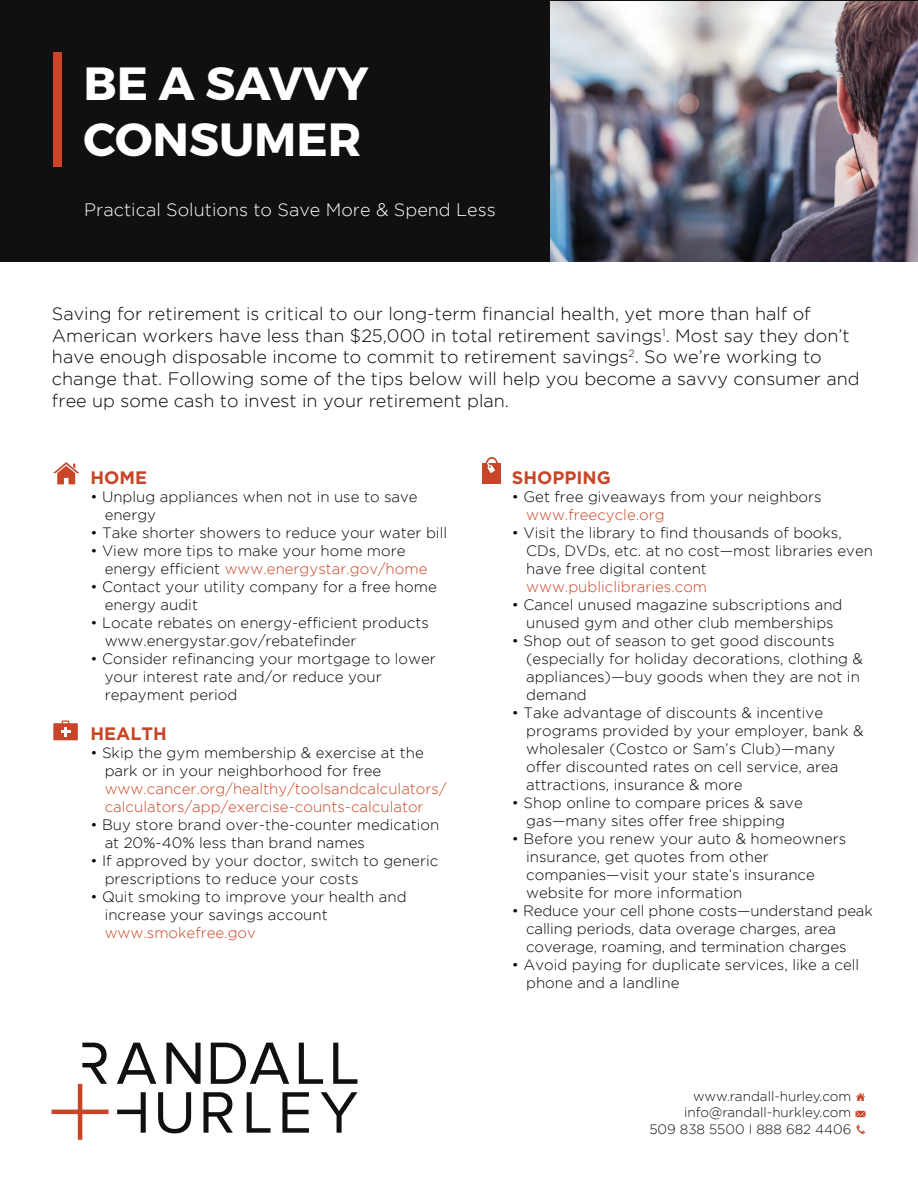
<style>
.page{position:relative;width:918px;height:1188px;background:#fff}
.page>*{position:absolute;margin:0;border:0;box-sizing:border-box;transform-origin:0 0}
.t1{font:700 46.5px/55.8px "Montserrat";color:#fff}
.t2{font:300 18px/21.6px "Gotham";color:#040503}
.t3{font:300 18px "Gotham";color:#fff}
.t4{font:700 18px "Gotham";color:#c84627}
.t5{font:300 15px/18px "Gotham";color:#040503}
.t6{font:300 15px/18px "Gotham";color:#c84627}
.t7{font:300 13.5px/16.5px "Gotham";color:#0f100f;text-align:right}
.s1{color:#c84627}
</style>
<div class="page">
<div style="left:0;top:0;width:918px;height:262px;background:#0f100f"></div>
<svg style="left:117px;top:1043px;width:39px;height:41px"></svg>
<svg style="left:166px;top:1043px;width:35px;height:41px"></svg>
<svg style="left:211px;top:1043px;width:78px;height:41px"></svg>
<svg style="left:299px;top:1043px;width:24px;height:41px"></svg>
<svg style="left:333px;top:1043px;width:24px;height:41px"></svg>
<svg style="left:158px;top:1092px;width:33px;height:41px"></svg>
<svg style="left:204px;top:1092px;width:29px;height:41px"></svg>
<svg style="left:247px;top:1092px;width:23px;height:41px"></svg>
<svg style="left:282px;top:1092px;width:27px;height:41px"></svg>
<svg style="left:321px;top:1092px;width:36px;height:41px"></svg>
<svg style="left:117px;top:1092px;width:29px;height:41px"></svg>
<svg style="left:52px;top:1043px;width:57px;height:97px"></svg>
<svg style="left:855px;top:1111px;width:11px;height:6px"></svg>
<svg style="left:856px;top:1125px;width:9px;height:9px"></svg>
<svg style="left:856px;top:1093px;width:9px;height:8px"></svg>
<div style="left:53px;top:53px;width:9px;height:114px;background:#c84627"></div>
<img style="left:551px;top:1px;width:367px;height:261px">
<svg style="left:53px;top:720px;width:25px;height:20px"></svg>
<svg style="left:53px;top:462px;width:27px;height:22px"></svg>
<div style="left:482px;top:463px;width:19px;height:21px;background:#c84627"></div>
<svg style="left:485px;top:457px;width:13px;height:16px"></svg>
<h1 class="t1" style="left:84px;top:56px;width:286px">BE A SAVVY<br>CONSUMER</h1>
<p class="t3" style="left:84px;top:199px;width:413px">Practical Solutions to Save More &amp; Spend Less</p>
<p class="t2" style="left:52px;top:303px;width:809px">Saving for retirement is critical to our long-term financial health, yet more than half of American workers have less than $25,000 in total retirement savings<sup>1</sup>. Most say they don’t have enough disposable income to commit to retirement savings<sup>2</sup>. So we’re working to change that. Following some of the tips below will help you become a savvy consumer and free up some cash to invest in your retirement plan.</p>
<p class="t4" style="left:90px;top:467px;width:58px">HOME</p>
<p class="t5" style="left:105px;top:488px;width:314px;text-indent:-14px">• Unplug appliances when not in use to save energy</p>
<p class="t5" style="left:90px;top:524px;width:358px">• Take shorter showers to reduce your water bill</p>
<p class="t5" style="left:105px;top:542px;width:324px;text-indent:-14px">• View more tips to make your home more energy efficient <span class="s1">www.energystar.gov/home</span></p>
<p class="t5" style="left:105px;top:578px;width:334px;text-indent:-14px">• Contact your utility company for a free home energy audit</p>
<p class="t5" style="left:105px;top:614px;width:326px;text-indent:-14px">• Locate rebates on energy-efficient products www.energystar.gov/rebatefinder</p>
<p class="t5" style="left:105px;top:650px;width:333px;text-indent:-14px">• Consider refinancing your mortgage to lower your interest rate and/or reduce your repayment period</p>
<p class="t4" style="left:90px;top:723px;width:78px">HEALTH</p>
<p class="t5" style="left:105px;top:743px;width:321px;text-indent:-14px">• Skip the gym membership &amp; exercise at the park or in your neighborhood for free</p>
<p class="t6" style="left:105px;top:779px;width:343px">www.cancer.org/healthy/toolsandcalculators/ calculators/app/exercise-counts-calculator</p>
<p class="t5" style="left:105px;top:815px;width:336px;text-indent:-14px">• Buy store brand over-the-counter medication at 20%-40% less than brand names</p>
<p class="t5" style="left:105px;top:851px;width:335px;text-indent:-14px">• If approved by your doctor, switch to generic prescriptions to reduce your costs</p>
<p class="t5" style="left:105px;top:887px;width:303px;text-indent:-14px">• Quit smoking to improve your health and increase your savings account</p>
<p class="t6" style="left:105px;top:923px;width:153px">www.smokefree.gov</p>
<p class="t4" style="left:512px;top:467px;width:100px">SHOPPING</p>
<p class="t5" style="left:512px;top:488px;width:311px">• Get free giveaways from your neighbors</p>
<p class="t6" style="left:526px;top:506px;width:140px">www.freecycle.org</p>
<p class="t5" style="left:526px;top:524px;width:348px;text-indent:-14px">• Visit the library to find thousands of books,<br>CDs, DVDs, etc. at no cost—most libraries even have free digital content</p>
<p class="t6" style="left:526px;top:578px;width:183px">www.publiclibraries.com</p>
<p class="t5" style="left:512px;top:596px;width:332px;text-align:center">• Cancel unused magazine subscriptions and unused gym and other club memberships</p>
<p class="t5" style="left:526px;top:632px;width:338px;text-indent:-14px">• Shop out of season to get good discounts (especially for holiday decorations, clothing &amp; appliances)—buy goods when they are not in demand</p>
<p class="t5" style="left:526px;top:704px;width:339px;text-indent:-14px">• Take advantage of discounts &amp; incentive programs provided by your employer, bank &amp; wholesaler (Costco or Sam’s Club)—many offer discounted rates on cell service, area attractions, insurance &amp; more</p>
<p class="t5" style="left:512px;top:794px;width:292px;text-align:center">• Shop online to compare prices &amp; save gas—many sites offer free shipping</p>
<p class="t5" style="left:526px;top:830px;width:322px;text-indent:-14px">• Before you renew your auto &amp; homeowners insurance, get quotes from other companies—visit your state’s insurance website for more information</p>
<p class="t5" style="left:526px;top:902px;width:348px;text-indent:-14px">• Reduce your cell phone costs—understand peak calling periods, data overage charges, area coverage, roaming, and termination charges</p>
<p class="t5" style="left:526px;top:956px;width:335px;text-indent:-14px">• Avoid paying for duplicate services, like a cell phone and a landline</p>
<p class="t7" style="left:649px;top:1088px;width:204px">www.randall-hurley.com info@randall-hurkley.com<br>509 838 5500 I 888 682 4406</p>
</div>
